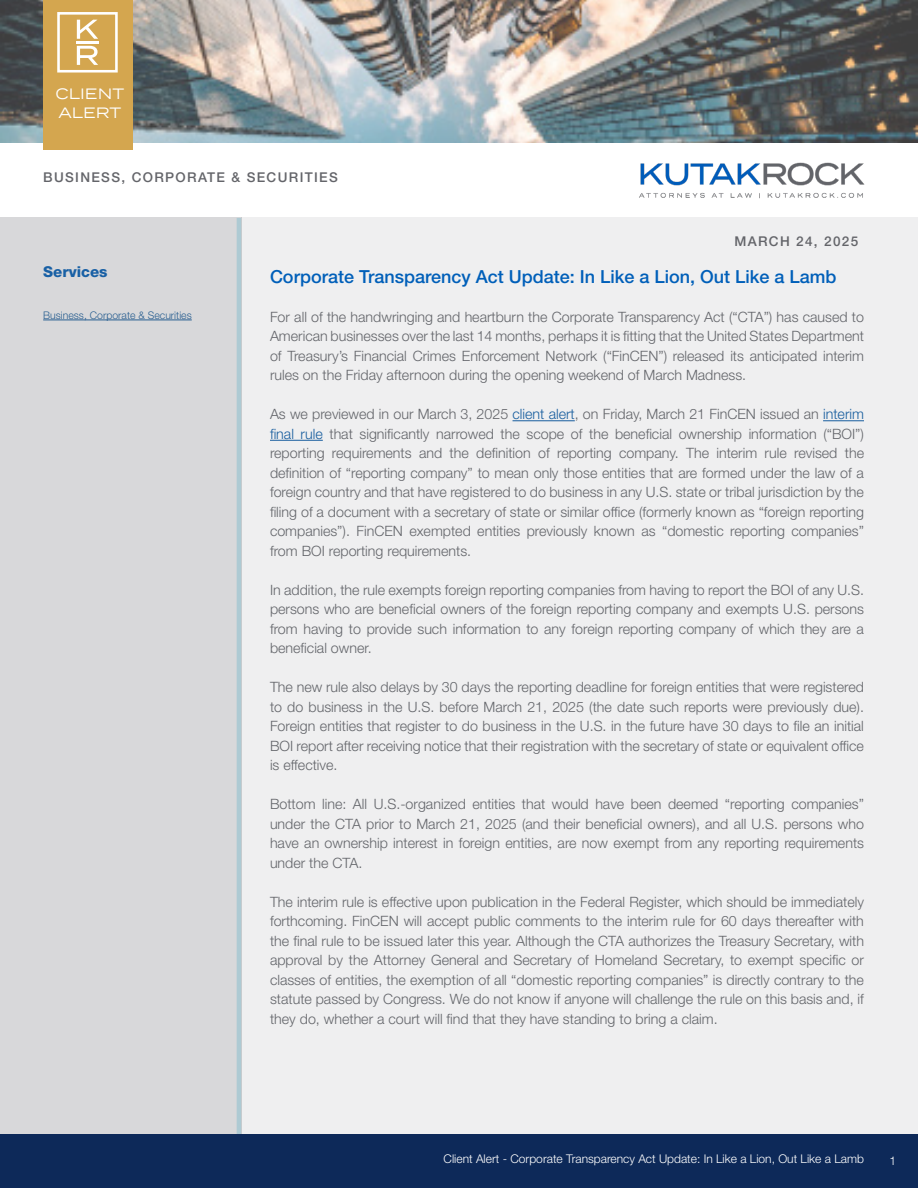
<style>
.page{position:relative;width:918px;height:1188px;background:#fff}
.page>*{position:absolute;margin:0;border:0;box-sizing:border-box;transform-origin:0 0}
.t1{font:500 18px "Helvetica Neue LT Std";color:#005fb9}
.t2{font:15px/19.5px "Termina";color:#fff}
.t3{font:800 15px "Helvetica Neue LT Std";color:#005fb9}
.t4{font:300 14.25px/19.5px "Helvetica Neue LT Std";color:#63656a;text-align:justify}
.t5{font:500 13.5px "Helvetica Neue LT Std";letter-spacing:.1em;color:#64656a}
.t6{font:300 12px "Helvetica Neue LT Std";color:#fff}
.t7{font:300 10.5px "Helvetica Neue LT Std";color:#175d9e}
.s1{color:#175d9e}
</style>
<div class="page">
<div style="left:241px;top:218px;width:677px;height:970px;background:#efeff0"></div>
<img style="left:0;top:0;width:918px;height:143px">
<div style="left:0;top:218px;width:241px;height:970px;background:#d8d8da"></div>
<hr style="left:237px;top:218px;width:4px;height:970px;background:#aecad3">
<hr style="left:513px;top:420px;width:62px;height:1px;background:#175d9e">
<hr style="left:823px;top:420px;width:41px;height:1px;background:#175d9e">
<hr style="left:270px;top:440px;width:53px;height:1px;background:#175d9e">
<div style="left:0;top:1134px;width:918px;height:54px;background:#0d2959"></div>
<img style="left:639px;top:162px;width:226px;height:37px">
<div style="left:43px;top:0;width:90px;height:149px;background:#d4a64f"></div>
<svg style="left:77px;top:20px;width:21px;height:19px"></svg>
<svg style="left:77px;top:46px;width:21px;height:19px"></svg>
<hr style="left:76px;top:41px;width:23px;height:2px;background:#fff">
<div style="left:57px;top:12px;width:61px;height:61px;border:3px solid #fff"></div>
<p class="t2" style="left:56px;top:83px;width:70px">CLIENT<br>ALERT</p>
<p class="t5" style="left:43px;top:170px;width:296px">BUSINESS, CORPORATE &amp; SECURITIES</p>
<p class="t5" style="left:734px;top:233px;width:125px">MARCH 24, 2025</p>
<p class="t3" style="left:43px;top:263px;width:66px">Services</p>
<p class="t7" style="left:43px;top:309px;width:150px">Business, Corporate &amp; Securities</p>
<p class="t1" style="left:270px;top:266px;width:568px">Corporate Transparency Act Update: In Like a Lion, Out Like a Lamb</p>
<p class="t4" style="left:270px;top:307px;width:596px">For all of the handwringing and heartburn the Corporate Transparency Act (“CTA”) has caused to American businesses over the last 14 months, perhaps it is fitting that the United States Department of Treasury’s Financial Crimes Enforcement Network (“FinCEN”) released its anticipated interim rules on the Friday afternoon during the opening weekend of March Madness.</p>
<p class="t4" style="left:270px;top:404px;width:596px">As we previewed in our March 3, 2025 <span class="s1">client alert</span>, on Friday, March 21 FinCEN issued an <span class="s1">interim final rule</span> that significantly narrowed the scope of the beneficial ownership information (“BOI”) reporting requirements and the definition of reporting company. The interim rule revised the definition of “reporting company” to mean only those entities that are formed under the law of a foreign country and that have registered to do business in any U.S. state or tribal jurisdiction by the filing of a document with a secretary of state or similar office (formerly known as “foreign reporting companies”). FinCEN exempted entities previously known as “domestic reporting companies” from BOI reporting requirements.</p>
<p class="t4" style="left:270px;top:580px;width:596px">In addition, the rule exempts foreign reporting companies from having to report the BOI of any U.S. persons who are beneficial owners of the foreign reporting company and exempts U.S. persons from having to provide such information to any foreign reporting company of which they are a beneficial owner.</p>
<p class="t4" style="left:270px;top:677px;width:596px">The new rule also delays by 30 days the reporting deadline for foreign entities that were registered to do business in the U.S. before March 21, 2025 (the date such reports were previously due).<br>Foreign entities that register to do business in the U.S. in the future have 30 days to file an initial BOI report after receiving notice that their registration with the secretary of state or equivalent office is effective.</p>
<p class="t4" style="left:270px;top:794px;width:596px">Bottom line: All U.S.-organized entities that would have been deemed “reporting companies” under the CTA prior to March 21, 2025 (and their beneficial owners), and all U.S. persons who have an ownership interest in foreign entities, are now exempt from any reporting requirements under the CTA.</p>
<p class="t4" style="left:270px;top:892px;width:596px">The interim rule is effective upon publication in the Federal Register, which should be immediately forthcoming. FinCEN will accept public comments to the interim rule for 60 days thereafter with the final rule to be issued later this year. Although the CTA authorizes the Treasury Secretary, with approval by the Attorney General and Secretary of Homeland Secretary, to exempt specific or classes of entities, the exemption of all “domestic reporting companies” is directly contrary to the statute passed by Congress. We do not know if anyone will challenge the rule on this basis and, if they do, whether a court will find that they have standing to bring a claim.</p>
<p class="t6" style="left:444px;top:1152px;width:422px">Client Alert - Corporate Transparency Act Update: In Like a Lion, Out Like a Lamb</p>
<p class="t6" style="left:890px;top:1153px;width:8px">1</p>
</div>
